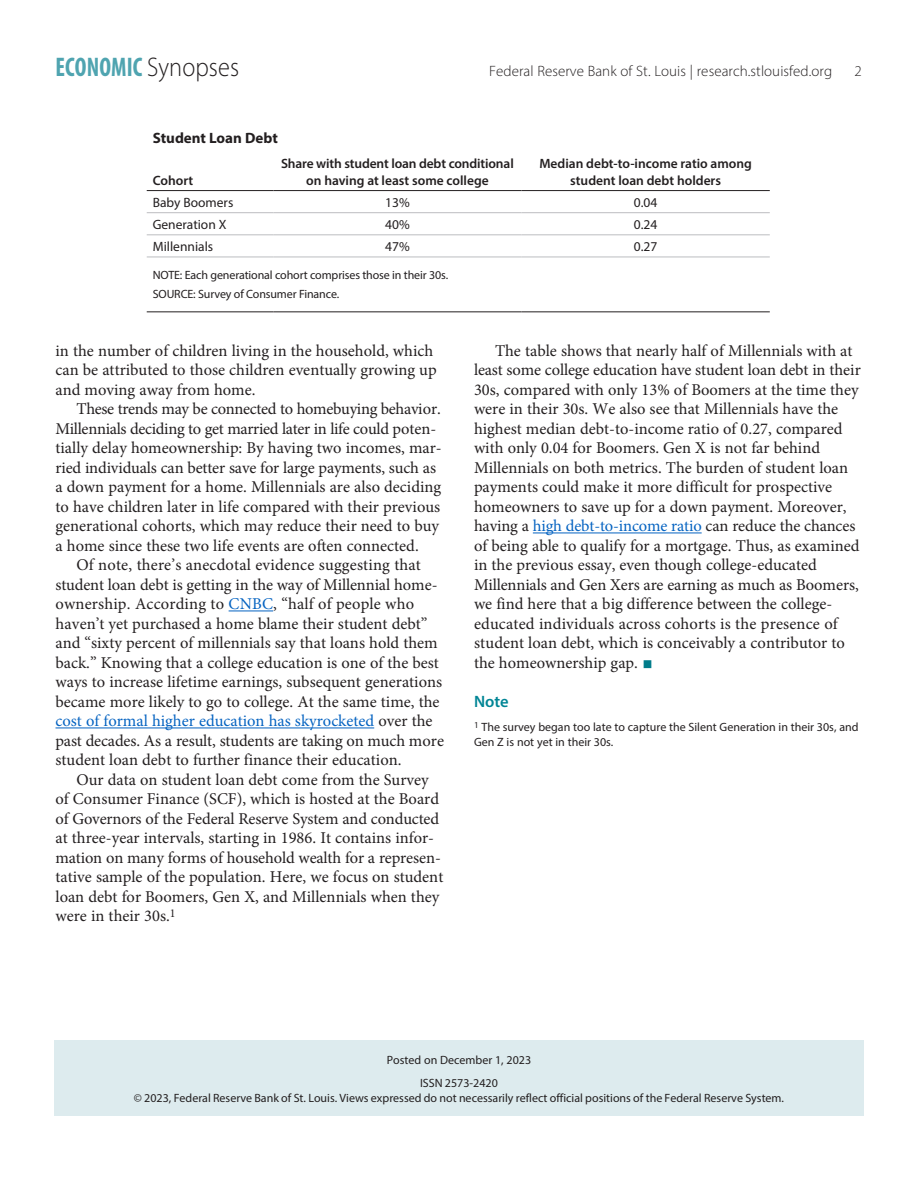
<style>
.page{position:relative;width:918px;height:1188px;background:#fff}
.page>*{position:absolute;margin:0;border:0;box-sizing:border-box;transform-origin:0 0}
.t1{font:700 condensed 27px "Myriad Pro";letter-spacing:.005em;color:#4fa4b0;scale:.9 1}
.Text{font:16.5px/19.5px "Minion Pro";color:#231f20}
.Notes_and_Refs_Head{font:600 16.5px "Myriad Pro";color:#008595}
.t2{font:300 15px "Myriad Pro";letter-spacing:.005em;color:#231f20}
.t3{font:700 15px "Myriad Pro";color:#231f20}
.t4{font:600 13.5px/16.2px "Myriad Pro";color:#231f20;text-align:center}
.t5{font:13.5px "Myriad Pro";color:#231f20}
.Author_Note{font:12px/14.4px "Myriad Pro";color:#231f20;text-align:center}
.Notes_and_Refs{font:12px/15px "Myriad Pro";color:#231f20}
.Text-2{font:12px "Myriad Pro";color:#231f20}
.s1{font-weight:300;font-stretch:normal;color:#231f20}
.s2{color:#0563c1}
.s3{font-size:27px;color:#007c8a}
</style>
<div class="page">
<hr style="left:533px;top:533px;width:169px;height:1px;background:#0563c1">
<hr style="left:229px;top:611px;width:44px;height:1px;background:#0563c1">
<hr style="left:56px;top:728px;width:318px;height:1px;background:#0563c1">
<div style="left:54px;top:1040px;width:810px;height:76px;background:#ddebee"></div>
<hr style="left:147px;top:311px;width:126px;height:1px;background:#231f20">
<hr style="left:273px;top:311px;width:249px;height:1px;background:#231f20">
<hr style="left:522px;top:311px;width:248px;height:1px;background:#231f20">
<hr style="left:147px;top:212px;width:126px;height:1px;background:#bcbdc0">
<hr style="left:522px;top:212px;width:248px;height:1px;background:#bcbdc0">
<hr style="left:147px;top:235px;width:126px;height:1px;background:#bcbdc0">
<hr style="left:522px;top:235px;width:248px;height:1px;background:#bcbdc0">
<hr style="left:147px;top:257px;width:126px;height:1px;background:#bcbdc0">
<hr style="left:273px;top:257px;width:249px;height:1px;background:#bcbdc0">
<hr style="left:522px;top:257px;width:248px;height:1px;background:#bcbdc0">
<hr style="left:273px;top:212px;width:249px;height:1px;background:#bcbdc0">
<hr style="left:273px;top:235px;width:249px;height:1px;background:#bcbdc0">
<hr style="left:147px;top:190px;width:126px;height:1px;background:#231f20">
<hr style="left:273px;top:190px;width:249px;height:1px;background:#231f20">
<hr style="left:522px;top:190px;width:248px;height:1px;background:#231f20">
<p class="t1" style="left:56px;top:50px;width:206px">ECONOMIC <span class="s1">Synopses</span></p>
<p class="t2" style="left:489px;top:62px;width:345px">Federal Reserve Bank of St. Louis | research.stlouisfed.org</p>
<p class="t2" style="left:854px;top:62px;width:9px">2</p>
<p class="t3" style="left:153px;top:128px;width:127px">Student Loan Debt</p>
<p class="t4" style="left:153px;top:172px;width:42px">Cohort</p>
<p class="t4" style="left:281px;top:155px;width:234px">Share with student loan debt conditional on having at least some college</p>
<p class="t4" style="left:539px;top:155px;width:214px">Median debt-to-income ratio among student loan debt holders</p>
<p class="t5" style="left:153px;top:194px;width:82px">Baby Boomers</p>
<p class="t5" style="left:385px;top:194px;width:26px">13%</p>
<p class="t5" style="left:634px;top:194px;width:25px">0.04</p>
<p class="t5" style="left:153px;top:216px;width:75px">Generation X</p>
<p class="t5" style="left:385px;top:216px;width:26px">40%</p>
<p class="t5" style="left:634px;top:216px;width:25px">0.24</p>
<p class="t5" style="left:153px;top:238px;width:62px">Millennials</p>
<p class="t5" style="left:385px;top:238px;width:26px">47%</p>
<p class="t5" style="left:634px;top:238px;width:25px">0.27</p>
<p class="Author_Note" style="left:153px;top:268px;width:297px">NOTE: Each generational cohort comprises those in their 30s.</p>
<p class="Author_Note" style="left:153px;top:287px;width:188px">SOURCE: Survey of Consumer Finance.</p>
<p class="Text" style="left:56px;top:341px;width:383px">in the number of children living in the household, which can be attributed to those children eventually growing up and moving away from home.</p>
<p class="Text" style="left:56px;top:399px;width:388px;text-indent:21px">These trends may be connected to homebuying behavior.<br>Millennials deciding to get married later in life could poten&shy;tially delay homeownership: By having two incomes, mar&shy;ried individuals can better save for large payments, such as a down payment for a home. Millennials are also deciding to have children later in life compared with their previous generational cohorts, which may reduce their need to buy a home since these two life events are often connected.</p>
<p class="Text" style="left:56px;top:555px;width:390px;text-indent:21px">Of note, there’s anecdotal evidence suggesting that student loan debt is getting in the way of Millennial home&shy;ownership. According to <span class="s2">CNBC</span>, “half of people who haven’t yet purchased a home blame their student debt” and “sixty percent of millennials say that loans hold them back.” Knowing that a college education is one of the best ways to increase lifetime earnings, subsequent generations became more likely to go to college. At the same time, the <span class="s2">cost of formal higher education has skyrocketed</span> over the past decades. As a result, students are taking on much more student loan debt to further finance their education.</p>
<p class="Text" style="left:56px;top:770px;width:389px;text-indent:21px">Our data on student loan debt come from the Survey of Consumer Finance (SCF), which is hosted at the Board of Governors of the Federal Reserve System and conducted at three-year intervals, starting in 1986. It contains infor&shy;mation on many forms of household wealth for a represen&shy;tative sample of the population. Here, we focus on student loan debt for Boomers, Gen X, and Millennials when they were in their 30s.<sup>1</sup></p>
<p class="Text" style="left:474px;top:341px;width:388px;text-indent:21px">The table shows that nearly half of Millennials with at least some college education have student loan debt in their 30s, compared with only 13% of Boomers at the time they were in their 30s. We also see that Millennials have the highest median debt-to-income ratio of 0.27, compared with only 0.04 for Boomers. Gen X is not far behind Millennials on both metrics. The burden of student loan payments could make it more difficult for prospective homeowners to save up for a down payment. Moreover, having a <span class="s2">high debt-to-income ratio</span> can reduce the chances of being able to qualify for a mortgage. Thus, as examined in the previous essay, even though college-educated Millennials and Gen Xers are earning as much as Boomers, we find here that a big difference between the college&shy;educated individuals across cohorts is the presence of student loan debt, which is conceivably a contributor to the homeownership gap. <span class="s3">■</span></p>
<p class="Notes_and_Refs_Head" style="left:474px;top:691px;width:36px">Note</p>
<p class="Notes_and_Refs" style="left:474px;top:719px;width:386px"><sup>1</sup> The survey began too late to capture the Silent Generation in their 30s, and<br>Gen Z is not yet in their 30s.</p>
<p class="Text-2" style="left:387px;top:1052px;width:146px">Posted on December 1, 2023</p>
<p class="Author_Note" style="left:134px;top:1076px;width:652px">ISSN 2573-2420<br>© 2023, Federal Reserve Bank of St. Louis. Views expressed do not necessarily reflect official positions of the Federal Reserve System.</p>
</div>
